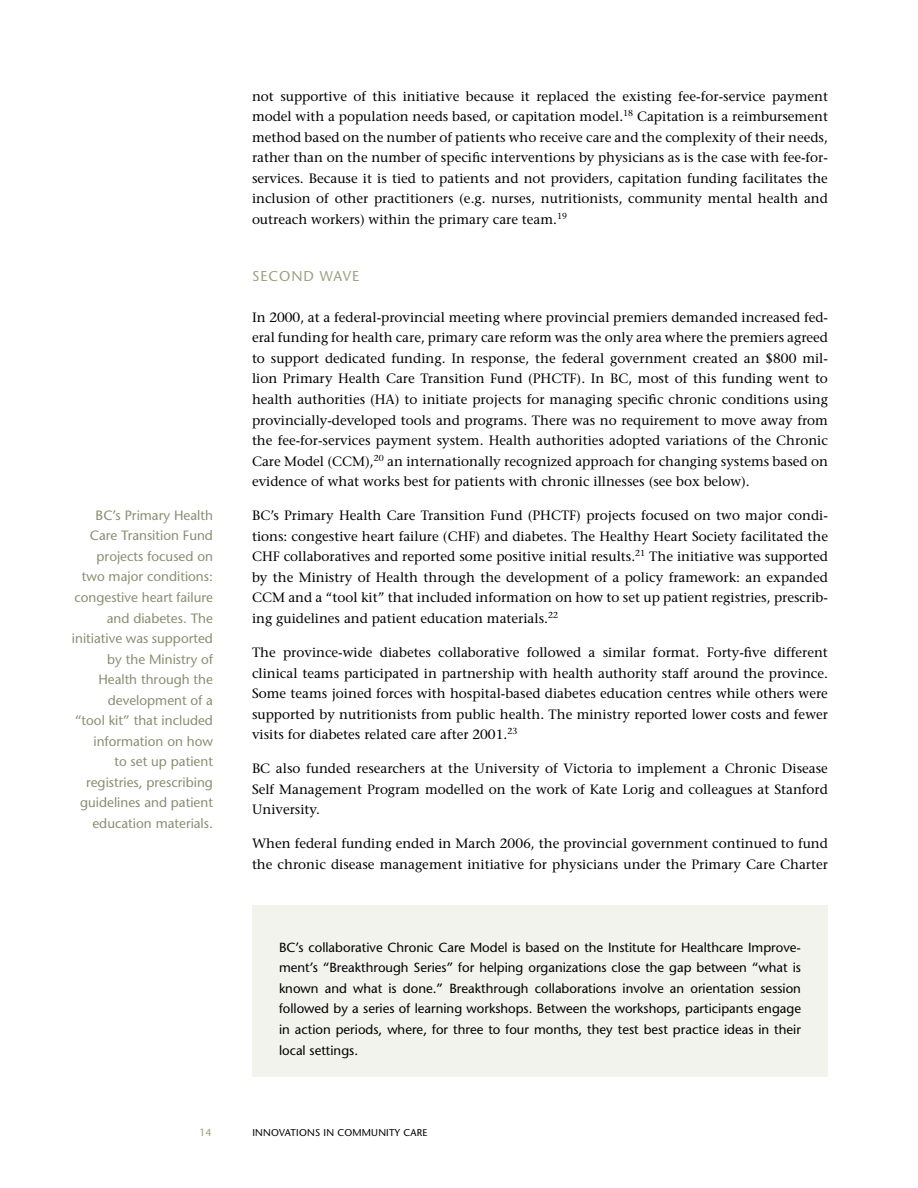
<style>
.page{position:relative;width:918px;height:1188px;background:#fff}
.page>*{position:absolute;margin:0;border:0;box-sizing:border-box;transform-origin:0 0}
.t1{font:14.25px "Stone Sans";letter-spacing:.065em;color:#9da182}
.t2{font:13.5px/20.5px "Stone Serif";color:#000;text-align:justify}
.t3{font:13.5px/20.5px "Stone Sans";color:#8a8e72;text-align:right}
.t4{font:13.2px/20.5px "Stone Sans";color:#000;text-align:justify}
.t5{font:10.5px "Stone Sans";color:#9da182}
.t6{font:9.9px "Stone Sans";letter-spacing:.02em;color:#000}
</style>
<div class="page">
<div style="left:252px;top:905px;width:576px;height:172px;background:#f2f3ed"></div>
<p class="t3" style="left:72px;top:505px;width:143px">BC’s Primary Health<br>Care Transition Fund projects focused on two major conditions: congestive heart failure and diabetes. The initiative was supported by the M inistry of<br>Health through the development of a<br>“tool kit” that included information on how<br>to set up patient registries, prescribing guidelines and patient education materials.</p>
<p class="t2" style="left:252px;top:86px;width:578px">not supportive of this initiative because it replaced the existing fee-for-service payment model with a population needs based, or capitation model.<sup>18</sup> Capitation is a reimbursement method based on the number of patients who receive care and the complexity of their needs, rather than on the number of specific interventions by physicians as is the case with fee-for&shy;services. Because it is tied to patients and not providers, capitation funding facilitates the inclusion of other practitioners (e.g. nurses, nutritionists, community mental health and outreach workers) within the primary care team.<sup>19</sup></p>
<p class="t1" style="left:252px;top:267px;width:100px">Second wave</p>
<p class="t2" style="left:252px;top:307px;width:578px">In 2000, at a federal-provincial meeting where provincial premiers demanded increased fed&shy;eral funding for health care, primary care reform was the only area where the premiers agreed to support dedicated funding. In response, the federal government created an $800 mil&shy;lion Primary Health Care Transition Fund (PHCTF). In BC, most of this funding went to health authorities (HA) to initiate projects for managing specific chronic conditions using provincially-developed tools and programs. There was no requirement to move away from the fee-for-services payment system. Health authorities adopted variations of the Chronic Care Model (CCM),<sup>20</sup> an internationally recognized approach for changing systems based on evidence of what works best for patients with chronic illnesses (see box below).</p>
<p class="t2" style="left:252px;top:505px;width:578px">BC’s Primary Health Care Transition Fund (PHCTF) projects focused on two major condi&shy;tions: congestive heart failure (CHF) and diabetes. The Healthy Heart Society facilitated the CHF collaboratives and reported some positive initial results.<sup>21</sup> The initiative was supported by the Ministry of Health through the development of a policy framework: an expanded CCM and a “tool kit” that included information on how to set up patient registries, prescrib&shy;ing guidelines and patient education materials.<sup>22</sup></p>
<p class="t2" style="left:252px;top:642px;width:577px">The province-wide diabetes collaborative followed a similar format. Forty-five different clinical teams participated in partnership with health authority staff around the province.<br>Some teams joined forces with hospital-based diabetes education centres while others were supported by nutritionists from public health. The ministry reported lower costs and fewer visits for diabetes related care after 2001.<sup>23</sup></p>
<p class="t2" style="left:252px;top:758px;width:578px">BC also funded researchers at the University of Victoria to implement a Chronic Disease Self Management Program modelled on the work of Kate Lorig and colleagues at Stanford University.</p>
<p class="t2" style="left:252px;top:833px;width:577px">When federal funding ended in March 2006, the provincial government continued to fund the chronic disease management initiative for physicians under the Primary Care Charter</p>
<p class="t4" style="left:279px;top:937px;width:524px">BC’s collaborative Chronic Care M odel is based on the Institute for H ealthcare Improve&shy;ment’s “Breakthrough Series” for helping organizations close the gap between “what is known and what is done.” Breakthrough collaborations involve an orientation session followed by a series of learning workshops. Between the workshops, participants engage in action periods, where, for three to four months, they test best practice ideas in their local settings.</p>
<p class="t5" style="left:199px;top:1126px;width:14px">14</p>
<p class="t6" style="left:252px;top:1127px;width:175px">Innovations i n Community Care</p>
</div>
